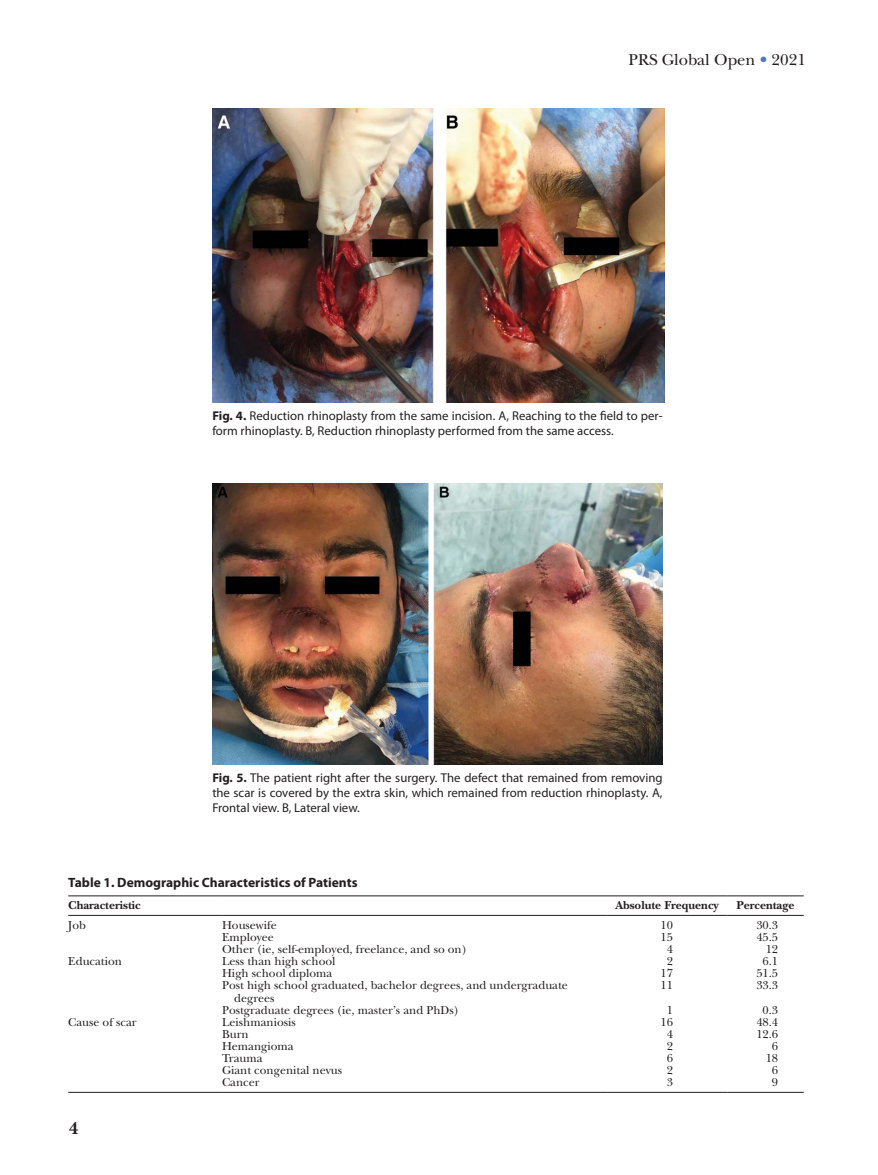
<style>
.page{position:relative;width:878px;height:1175px;background:#fff}
.page>*{position:absolute;margin:0;border:0;box-sizing:border-box;transform-origin:0 0}
.t1{font:700 18px "New Baskerville Std";color:#231f20}
.t2{font:16.5px "New Baskerville Std";color:#231f20}
.t3{font:700 13.5px "Myriad Pro";color:#231f20}
.t4{font:12.75px/15px "Myriad Pro";color:#231f20}
.t5{font:12px/13.5px "New Baskerville Std";color:#231f20}
.t6{font:700 12px "New Baskerville Std";color:#231f20}
.s1{color:#5779bc}
.s2{font-weight:700}
</style>
<div class="page">
<img style="left:212px;top:108px;width:452px;height:295px">
<img style="left:212px;top:484px;width:450px;height:280px">
<hr style="left:68px;top:895px;width:154px;height:1px;background:#231f20">
<hr style="left:222px;top:895px;width:385px;height:1px;background:#231f20">
<hr style="left:607px;top:895px;width:120px;height:1px;background:#231f20">
<hr style="left:727px;top:895px;width:76px;height:1px;background:#231f20">
<hr style="left:68px;top:915px;width:154px;height:1px;background:#231f20">
<hr style="left:222px;top:915px;width:385px;height:1px;background:#231f20">
<hr style="left:607px;top:915px;width:120px;height:1px;background:#231f20">
<hr style="left:727px;top:915px;width:76px;height:1px;background:#231f20">
<hr style="left:68px;top:1092px;width:154px;height:1px;background:#231f20">
<hr style="left:222px;top:1092px;width:385px;height:1px;background:#231f20">
<hr style="left:607px;top:1092px;width:120px;height:1px;background:#231f20">
<hr style="left:727px;top:1092px;width:76px;height:1px;background:#231f20">
<h2 class="t2" style="left:628px;top:50px;width:179px">PRS Global Open <span class="s1">•</span> 2021</h2>
<p class="t4" style="left:212px;top:408px;width:451px"><span class="s2">Fig. 4.</span> Reduction rhinoplasty from the same incision. A, Reaching to the field to per&shy;form rhinoplasty. B, Reduction rhinoplasty performed from the same access.</p>
<p class="t4" style="left:212px;top:770px;width:452px;text-align:justify"><span class="s2">Fig. 5.</span> The patient right after the surgery. The defect that remained from removing the scar is covered by the extra skin, which remained from reduction rhinoplasty. A, Frontal view. B, Lateral view.</p>
<p class="t3" style="left:68px;top:873px;width:291px">Table 1. Demographic Characteristics of Patients</p>
<p class="t6" style="left:68px;top:898px;width:74px">Characteristic</p>
<p class="t6" style="left:615px;top:898px;width:105px">Absolute Frequency</p>
<p class="t6" style="left:736px;top:898px;width:59px">Percentage</p>
<p class="t5" style="left:68px;top:918px;width:19px">Job</p>
<p class="t5" style="left:222px;top:918px;width:56px">Housewife</p>
<p class="t5" style="left:660px;top:918px;width:14px">10</p>
<p class="t5" style="left:756px;top:918px;width:23px">30.3</p>
<p class="t5" style="left:222px;top:930px;width:53px">Employee</p>
<p class="t5" style="left:660px;top:930px;width:14px">15</p>
<p class="t5" style="left:756px;top:930px;width:23px">45.5</p>
<p class="t5" style="left:222px;top:942px;width:246px">Other (ie, self-employed, freelance, and so on)</p>
<p class="t5" style="left:667px;top:942px;width:8px">4</p>
<p class="t5" style="left:765px;top:942px;width:14px">12</p>
<p class="t5" style="left:68px;top:954px;width:55px">Education</p>
<p class="t5" style="left:222px;top:954px;width:115px">Less than high school</p>
<p class="t5" style="left:667px;top:954px;width:8px">2</p>
<p class="t5" style="left:762px;top:954px;width:17px">6.1</p>
<p class="t5" style="left:222px;top:966px;width:112px">High school diploma</p>
<p class="t5" style="left:660px;top:966px;width:14px">17</p>
<p class="t5" style="left:756px;top:966px;width:23px">51.5</p>
<p class="t5" style="left:234px;top:978px;width:335px;text-indent:-12px">Post high school graduated, bachelor degrees, and undergraduate degrees</p>
<p class="t5" style="left:660px;top:978px;width:14px">11</p>
<p class="t5" style="left:756px;top:978px;width:23px">33.3</p>
<p class="t5" style="left:222px;top:1003px;width:238px">Postgraduate degrees (ie, master’s and PhDs)</p>
<p class="t5" style="left:667px;top:1003px;width:8px">1</p>
<p class="t5" style="left:762px;top:1003px;width:17px">0.3</p>
<p class="t5" style="left:68px;top:1015px;width:70px">Cause of scar</p>
<p class="t5" style="left:222px;top:1015px;width:75px">Leishmaniosis</p>
<p class="t5" style="left:660px;top:1015px;width:14px">16</p>
<p class="t5" style="left:756px;top:1015px;width:23px">48.4</p>
<p class="t5" style="left:222px;top:1027px;width:28px">Burn</p>
<p class="t5" style="left:667px;top:1027px;width:8px">4</p>
<p class="t5" style="left:756px;top:1027px;width:23px">12.6</p>
<p class="t5" style="left:222px;top:1039px;width:73px">Hemangioma</p>
<p class="t5" style="left:667px;top:1039px;width:8px">2</p>
<p class="t5" style="left:772px;top:1039px;width:8px">6</p>
<p class="t5" style="left:222px;top:1051px;width:42px">Trauma</p>
<p class="t5" style="left:667px;top:1051px;width:8px">6</p>
<p class="t5" style="left:765px;top:1051px;width:14px">18</p>
<p class="t5" style="left:222px;top:1063px;width:121px">Giant congenital nevus</p>
<p class="t5" style="left:667px;top:1063px;width:8px">2</p>
<p class="t5" style="left:772px;top:1063px;width:8px">6</p>
<p class="t5" style="left:222px;top:1075px;width:39px">Cancer</p>
<p class="t5" style="left:667px;top:1075px;width:8px">3</p>
<p class="t5" style="left:772px;top:1075px;width:8px">9</p>
<h1 class="t1" style="left:69px;top:1118px;width:11px">4</h1>
</div>
